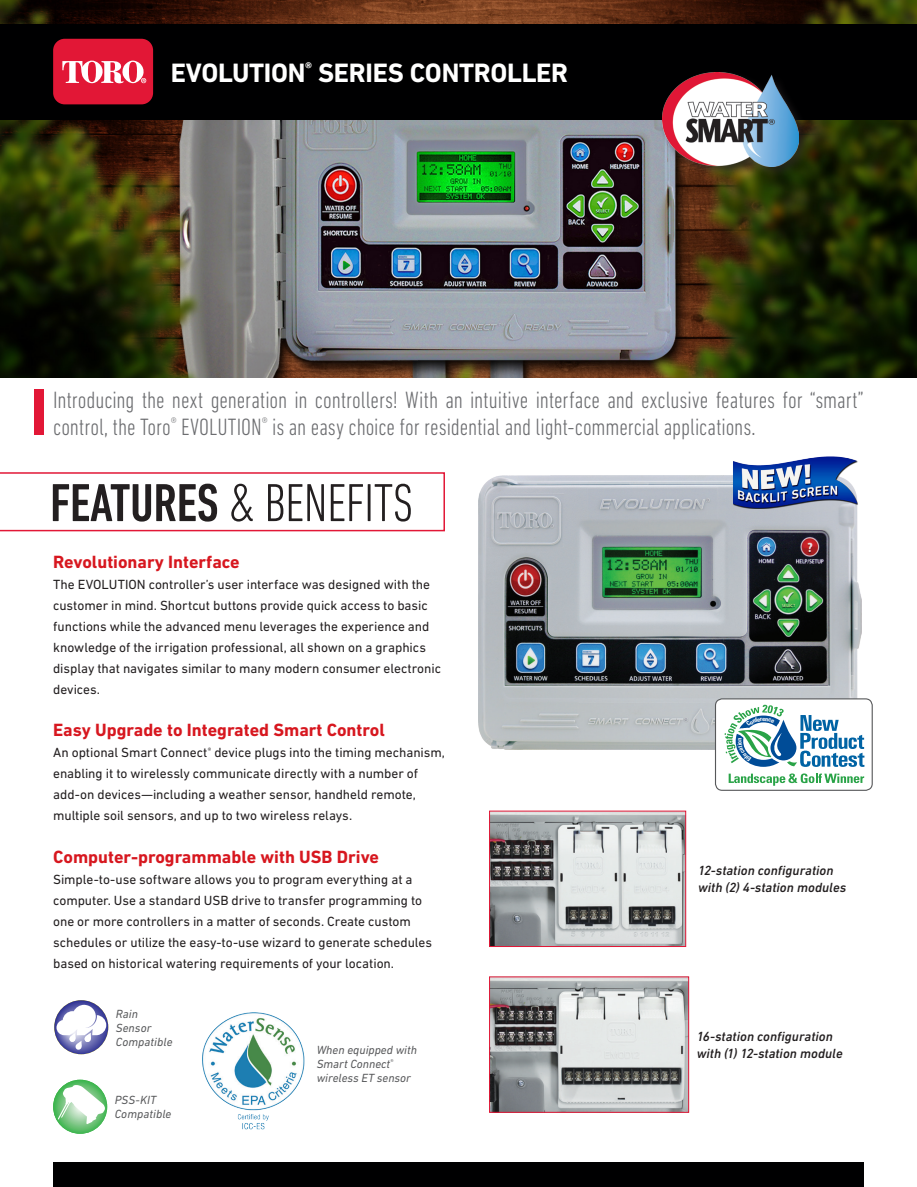
<style>
.page{position:relative;width:917px;height:1187px;background:#fff}
.page>*{position:absolute;margin:0;border:0;box-sizing:border-box;transform-origin:0 0}
.t1{font:300 condensed 54.3px "DIN Next LT Pro";letter-spacing:-.01em;color:#231f20}
.t2{font:700 27px "DIN Next LT Pro";letter-spacing:-.01em;color:#fff}
.t3{font:300 condensed 24px/27px "DIN Next LT Pro";letter-spacing:-.005em;color:#6c6d70}
.t4{font:700 18px "DIN Next LT Pro";color:#d7171f}
.t5{font:13.5px/21px "DIN Next LT Pro";letter-spacing:-.005em;color:#231f20}
.t6{font:italic 500 13.5px/16.2px "DIN Next LT Pro";letter-spacing:.005em;color:#231f20}
.hyphens{font:italic 12px/14.4px "DIN Next LT Pro";color:#57585a}
.s1{font-weight:500}
</style>
<div class="page">
<div style="left:53px;top:1162px;width:810px;height:24px;background:#000001"></div>
<img style="left:0;top:0;width:916px;height:377px">
<div style="left:0;top:24px;width:916px;height:95px;background:#000001"></div>
<div style="left:53px;top:39px;width:100px;height:65px;background:#e21736;border-radius:12px"></div>
<svg style="left:62px;top:61px;width:84px;height:23px"></svg>
<div style="left:34px;top:389px;width:10px;height:45px;background:#e21736"></div>
<svg style="left:0;top:472px;width:445px;height:59px"></svg>
<img style="left:478px;top:475px;width:383px;height:274px">
<img style="left:491px;top:812px;width:192px;height:132px">
<img style="left:491px;top:978px;width:195px;height:132px">
<div style="left:715px;top:698px;width:156px;height:92px;background:#fff;border-radius:7px"></div>
<svg style="left:728px;top:773px;width:135px;height:12px"></svg>
<div style="left:714px;top:698px;width:158px;height:92px;border:1px solid #57585a;border-radius:7px"></div>
<img style="left:202px;top:1012px;width:103px;height:118px">
<div style="left:659px;top:69px;width:152px;height:111px;background:#231f20;opacity:.75"></div>
<img style="left:662px;top:72px;width:135px;height:94px">
<svg style="left:54px;top:1000px;width:54px;height:54px"></svg>
<svg style="left:56px;top:1004px;width:50px;height:45px"></svg>
<svg style="left:53px;top:1079px;width:54px;height:54px"></svg>
<svg style="left:58px;top:1084px;width:47px;height:39px"></svg>
<img style="left:729px;top:456px;width:131px;height:52px">
<svg style="left:724px;top:704px;width:140px;height:62px"></svg>
<p class="t2" style="left:171px;top:57px;width:398px">EVOLUTION<sup>®</sup> SERIES CONTROLLER</p>
<p class="t3" style="left:53px;top:386px;width:811px">Introducing the next generation in controllers! With an intuitive interface and exclusive features for “smart” control, the Toro<sup>®</sup> EVOLUTION<sup>®</sup> is an easy choice for residential and light-commercial applications.</p>
<p class="t1" style="left:50px;top:472px;width:364px"><span class="s1">FEATURES</span> &amp; BENEFITS</p>
<p class="t4" style="left:53px;top:551px;width:188px">Revolutionary Interface</p>
<p class="t5" style="left:53px;top:574px;width:389px">The EVOLUTION controller’s user interface was designed with the customer in mind. Shortcut buttons provide quick access to basic functions while the advanced menu leverages the experience and knowledge of the irrigation professional, all shown on a graphics display that navigates similar to many modern consumer electronic devices.</p>
<p class="t4" style="left:53px;top:719px;width:333px">Easy Upgrade to Integrated Smart Control</p>
<p class="t5" style="left:53px;top:742px;width:393px">An optional Smart Connect<sup>®</sup> device plugs into the timing mechanism, enabling it to wirelessly communicate directly with a number of add-on devices—including a weather sensor, handheld remote, multiple soil sensors, and up to two wireless relays.</p>
<p class="t4" style="left:53px;top:845px;width:327px">Computer-programmable with USB Drive</p>
<p class="t5" style="left:53px;top:868px;width:380px">Simple-to-use software allows you to program everything at a computer. Use a standard USB drive to transfer programming to one or more controllers in a matter of seconds. Create custom schedules or utilize the easy-to-use wizard to generate schedules based on historical watering requirements of your location.</p>
<p class="hyphens" style="left:116px;top:1005px;width:24px">Rain</p>
<p class="hyphens" style="left:116px;top:1020px;width:37px">Sensor</p>
<p class="hyphens" style="left:116px;top:1034px;width:58px">Compatible</p>
<p class="hyphens" style="left:115px;top:1092px;width:43px">PSS-KIT</p>
<p class="hyphens" style="left:115px;top:1106px;width:58px">Compatible</p>
<p class="hyphens" style="left:316px;top:1041px;width:102px">When equipped with<br>Smart Connect<sup>® </sup>wireless ET sensor</p>
<p class="t6" style="left:698px;top:862px;width:149px">12-station configuration with (2) 4-station modules</p>
<p class="t6" style="left:696px;top:1028px;width:147px">16-station configuration with (1) 12-station module</p>
</div>
